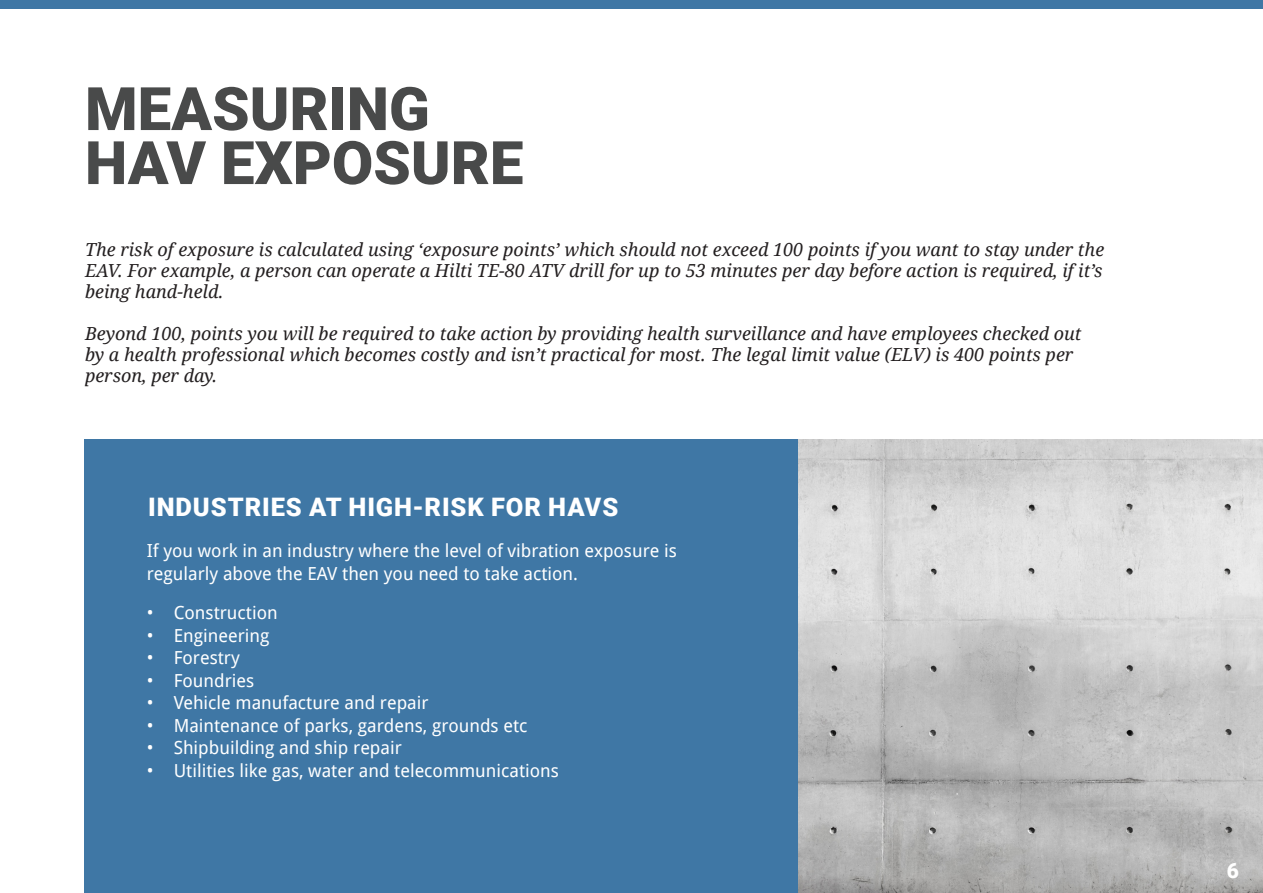
<style>
.page{position:relative;width:1263px;height:893px;background:#fff}
.page>*{position:absolute;margin:0;border:0;box-sizing:border-box;transform-origin:0 0}
.Header_01{font:900 60px "Roboto";color:#494a4a}
.t1{font:900 25.5px "Roboto";letter-spacing:.035em;color:#fff}
.Paragraph_text{font:900 21px "Roboto";color:#fff}
.Paragraph_text-2{font:italic 18px/21px "Droid Serif";color:#231f20;text-align:justify}
.Paragraph_text__whit{font:18px/22.5px "Droid Sans";color:#fff}
</style>
<div class="page">
<div style="left:84px;top:439px;width:714px;height:454px;background:#3f77a5"></div>
<img style="left:798px;top:439px;width:465px;height:454px">
<div style="left:0;top:0;width:1263px;height:9px;background:#3f77a5"></div>
<p class="Header_01" style="left:85px;top:67px;width:346px">MEASURING</p>
<p class="Header_01" style="left:85px;top:121px;width:440px">HAV EXPOSURE</p>
<p class="Paragraph_text-2" style="left:85px;top:239px;width:1021px">The risk of exposure is calculated using ‘exposure points’ which should not exceed 100 points if you want to stay under the EAV. For example, a person can operate a Hilti TE-80 ATV drill for up to 53 minutes per day before action is required, if it’s being hand-held.</p>
<p class="Paragraph_text-2" style="left:85px;top:323px;width:998px;text-align:left">Beyond 100, points you will be required to take action by providing health surveillance and have employees checked out by a health professional which becomes costly and isn’t practical for most. The legal limit value (ELV) is 400 points per person, per day.</p>
<p class="t1" style="left:148px;top:489px;width:472px">INDUSTRIES AT HIGH-RISK FOR HAVS</p>
<p class="Paragraph_text__whit" style="left:147px;top:539px;width:532px">If you work in an industry where the level of vibration exposure is regularly above the EAV then you need to take action.</p>
<p class="Paragraph_text__whit" style="left:147px;top:602px;width:132px">• Construction</p>
<p class="Paragraph_text__whit" style="left:147px;top:624px;width:124px">• Engineering</p>
<p class="Paragraph_text__whit" style="left:147px;top:647px;width:95px">• Forestry</p>
<p class="Paragraph_text__whit" style="left:147px;top:669px;width:109px">• Foundries</p>
<p class="Paragraph_text__whit" style="left:147px;top:692px;width:283px">• Vehicle manufacture and repair</p>
<p class="Paragraph_text__whit" style="left:147px;top:714px;width:382px">• Maintenance of parks, gardens, grounds etc</p>
<p class="Paragraph_text__whit" style="left:147px;top:737px;width:257px">• Shipbuilding and ship repair</p>
<p class="Paragraph_text__whit" style="left:147px;top:759px;width:414px">• Utilities like gas, water and telecommunications</p>
<p class="Paragraph_text" style="left:1227px;top:856px;width:14px">6</p>
</div>
